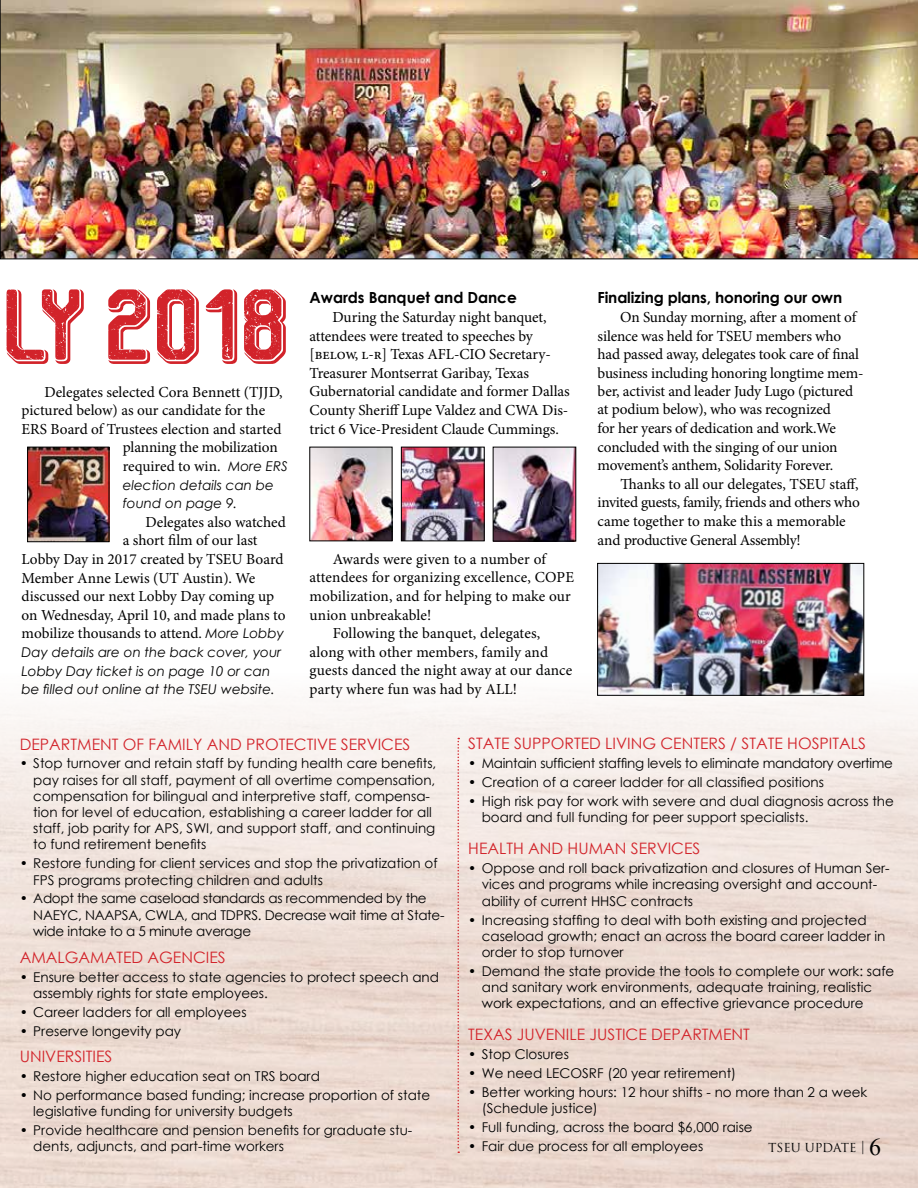
<style>
.page{position:relative;width:918px;height:1188px;background:#fff}
.page>*{position:absolute;margin:0;border:0;box-sizing:border-box;transform-origin:0 0}
.t1{font:68.1px "Vintage Warehouse";color:#d2232a;scale:1.04 1}
.t2{font:24px "Times New Roman";color:#000}
.t3{font:15.75px "Century Gothic";color:#d2232a}
.t4{font:15.3px/18.6px "Minion Pro";letter-spacing:-.005em;color:#000}
.t5{font:700 15.3px "Century Gothic";letter-spacing:-.01em;color:#000}
.t6{font:13.5px/16.2px "Century Gothic";color:#000}
.t7{font:13.5px/16.2px "Century Gothic";letter-spacing:-.02em;color:#000}
.t8{font:italic 13.5px/18.6px "Century Gothic";color:#000}
.t9{font:12.15px "Trajan Pro";letter-spacing:-.005em;color:#000}
.s1{font-family:"Century Gothic";font-style:italic;font-size:13.5px}
.s2{font-family:"Times New Roman";font-size:14.55px}
</style>
<div class="page">
<img style="left:0;top:674px;width:918px;height:514px">
<svg style="left:457px;top:738px;width:2px;height:415px"></svg>
<img style="left:29px;top:449px;width:78px;height:91px">
<div style="left:27px;top:447px;width:82px;height:95px;border:1px solid #000"></div>
<img style="left:0;top:0;width:918px;height:259px">
<img style="left:312px;top:449px;width:78px;height:90px">
<div style="left:310px;top:447px;width:82px;height:94px;border:1px solid #000"></div>
<img style="left:495px;top:449px;width:79px;height:90px">
<div style="left:493px;top:447px;width:83px;height:94px;border:1px solid #000"></div>
<img style="left:403px;top:449px;width:79px;height:90px">
<div style="left:401px;top:447px;width:83px;height:94px;border:1px solid #000"></div>
<img style="left:599px;top:565px;width:263px;height:129px">
<div style="left:597px;top:563px;width:267px;height:133px;border:1px solid #000"></div>
<h1 class="t1" style="left:5px;top:285px;width:277px">LY 2018</h1>
<p class="t4" style="left:45px;top:382px;width:240px">Delegates selected Cora Bennett (TJJD,</p>
<p class="t4" style="left:22px;top:401px;width:245px">pictured below) as our candidate for the</p>
<p class="t4" style="left:22px;top:420px;width:261px">ERS Board of Trustees election and started</p>
<p class="t4" style="left:123px;top:438px;width:157px">planning the mobilization</p>
<p class="t4" style="left:123px;top:457px;width:167px">required to win. <span class="s1">More ERS</span></p>
<p class="t8" style="left:123px;top:475px;width:153px">election details can be found on page 9.</p>
<p class="t4" style="left:146px;top:513px;width:142px">Delegates also watched</p>
<p class="t4" style="left:123px;top:531px;width:136px">a short film of our last</p>
<p class="t4" style="left:22px;top:550px;width:263px">Lobby Day in 2017 created by TSEU Board</p>
<p class="t4" style="left:22px;top:568px;width:235px">Member Anne Lewis (UT Austin). We</p>
<p class="t4" style="left:22px;top:587px;width:254px">discussed our next Lobby Day coming up</p>
<p class="t4" style="left:22px;top:606px;width:265px">on Wednesday, April 10, and made plans to</p>
<p class="t4" style="left:22px;top:624px;width:264px">mobilize thousands to attend. <span class="s1">More Lobby</span></p>
<p class="t8" style="left:22px;top:643px;width:261px">Day details are on the back cover, your<br>Lobby Day ticket is on page 10 or can be filled out online at the TSEU website.</p>
<p class="t5" style="left:310px;top:286px;width:209px">Awards Banquet and Dance</p>
<p class="t4" style="left:310px;top:308px;width:262px;text-indent:23px">During the Saturday night banquet, attendees were treated to speeches by [below, l-r] Texas AFL-CIO Secretary-Treasurer Montserrat Garibay, Texas Gubernatorial candidate and former Dallas County Sheriff Lupe Valdez and CWA Dis&shy;trict 6 Vice-President Claude Cummings.</p>
<p class="t4" style="left:333px;top:550px;width:215px">Awards were given to a number of</p>
<p class="t4" style="left:310px;top:568px;width:266px">attendees for organizing excellence, COPE</p>
<p class="t4" style="left:310px;top:587px;width:263px">mobilization, and for helping to make our</p>
<p class="t4" style="left:310px;top:605px;width:123px">union unbreakable!</p>
<p class="t4" style="left:333px;top:624px;width:209px">Following the banquet, delegates,</p>
<p class="t4" style="left:310px;top:643px;width:240px">along with other members, family and</p>
<p class="t4" style="left:310px;top:661px;width:264px">guests danced the night away at our dance</p>
<p class="t4" style="left:310px;top:680px;width:209px">party where fun was had by ALL!</p>
<p class="t5" style="left:598px;top:286px;width:246px">Finalizing plans, honoring our own</p>
<p class="t4" style="left:598px;top:308px;width:267px;text-indent:23px">On Sunday morning, after a moment of silence was held for TSEU members who had passed away, delegates took care of final business including honoring longtime mem&shy;ber, activist and leader Judy Lugo (pictured at podium below), who was recognized<br>for her years of dedication and work.We concluded with the singing of our union movement’s anthem, Solidarity Forever.</p>
<p class="t4" style="left:598px;top:475px;width:264px;text-indent:23px">Thanks to all our delegates, TSEU staff, invited guests, family, friends and others who came together to make this a memorable and productive General Assembly!</p>
<p class="t3" style="left:20px;top:733px;width:392px">DEPARTMENT OF FAMILY AND PROTECTIVE SERVICES</p>
<p class="t6" style="left:33px;top:755px;width:405px;text-indent:-13px">• Stop turnover and retain staff by funding health care benefits, pay raises for all staff, payment of all overtime compensation, compensation for bilingual and interpretive staff, compensa&shy;tion for level of education, establishing a career ladder for all staff, job parity for APS, SWI, and support staff, and continuing to fund retirement benefits</p>
<p class="t6" style="left:33px;top:855px;width:406px;text-indent:-13px">• Restore funding for client services and stop the privatization of<br>FPS programs protecting children and adults</p>
<p class="t7" style="left:33px;top:890px;width:413px;text-indent:-13px">• Adopt the same caseload standards as recommended by the<br>NAEYC, NAAPSA, CWLA, and TDPRS. Decrease wait time at State&shy;wide intake to a 5 minute average</p>
<p class="t3" style="left:20px;top:946px;width:207px">AMALGAMATED AGENCIES</p>
<p class="t6" style="left:33px;top:968px;width:407px;text-indent:-13px">• Ensure better access to state agencies to protect speech and assembly rights for state employees.</p>
<p class="t6" style="left:20px;top:1004px;width:228px">• Career ladders for all employees</p>
<p class="t6" style="left:20px;top:1022px;width:163px">• Preserve longevity pay</p>
<p class="t3" style="left:20px;top:1045px;width:94px">UNIVERSITIES</p>
<p class="t6" style="left:20px;top:1068px;width:302px">• Restore higher education seat on TRS board</p>
<p class="t6" style="left:33px;top:1087px;width:398px;text-indent:-13px">• No performance based funding; increase proportion of state legislative funding for university budgets</p>
<p class="t6" style="left:33px;top:1122px;width:381px;text-indent:-13px">• Provide healthcare and pension benefits for graduate stu&shy;dents, adjuncts, and part-time workers</p>
<p class="t3" style="left:468px;top:733px;width:399px">STATE SUPPORTED LIVING CENTERS / STATE HOSPITALS</p>
<p class="t7" style="left:468px;top:755px;width:426px">• Maintain sufficient staffing levels to eliminate mandatory overtime</p>
<p class="t6" style="left:468px;top:774px;width:357px">• Creation of a career ladder for all classified positions</p>
<p class="t6" style="left:482px;top:793px;width:414px;text-indent:-14px">• High risk pay for work with severe and dual diagnosis across the board and full funding for peer support specialists.</p>
<p class="t3" style="left:468px;top:838px;width:234px">HEALTH AND HUMAN SERVICES</p>
<p class="t6" style="left:482px;top:860px;width:410px;text-indent:-14px">• Oppose and roll back privatization and closures of Human Ser&shy;vices and programs while increasing oversight and account&shy;ability of current HHSC contracts</p>
<p class="t6" style="left:482px;top:911px;width:405px;text-indent:-14px">• Increasing staffing to deal with both existing and projected caseload growth; enact an across the board career ladder in order to stop turnover</p>
<p class="t6" style="left:482px;top:963px;width:414px;text-indent:-14px">• Demand the state provide the tools to complete our work: safe and sanitary work environments, adequate training, realistic work expectations, and an effective grievance procedure</p>
<p class="t3" style="left:468px;top:1024px;width:283px">TEXAS JUVENILE JUSTICE DEPARTMENT</p>
<p class="t6" style="left:468px;top:1046px;width:102px">• Stop Closures</p>
<p class="t6" style="left:468px;top:1065px;width:270px">• We need LECOSRF (20 year retirement)</p>
<p class="t6" style="left:482px;top:1084px;width:387px;text-indent:-14px">• Better working hours: 12 hour shifts - no more than 2 a week (Schedule justice)</p>
<p class="t6" style="left:468px;top:1119px;width:286px">• Full funding, across the board $6,000 raise</p>
<p class="t6" style="left:468px;top:1138px;width:237px">• Fair due process for all employees</p>
<p class="t9" style="left:768px;top:1139px;width:98px">TSEU UPDATE <span class="s2">|</span></p>
<h2 class="t2" style="left:869px;top:1131px;width:13px">6</h2>
</div>
